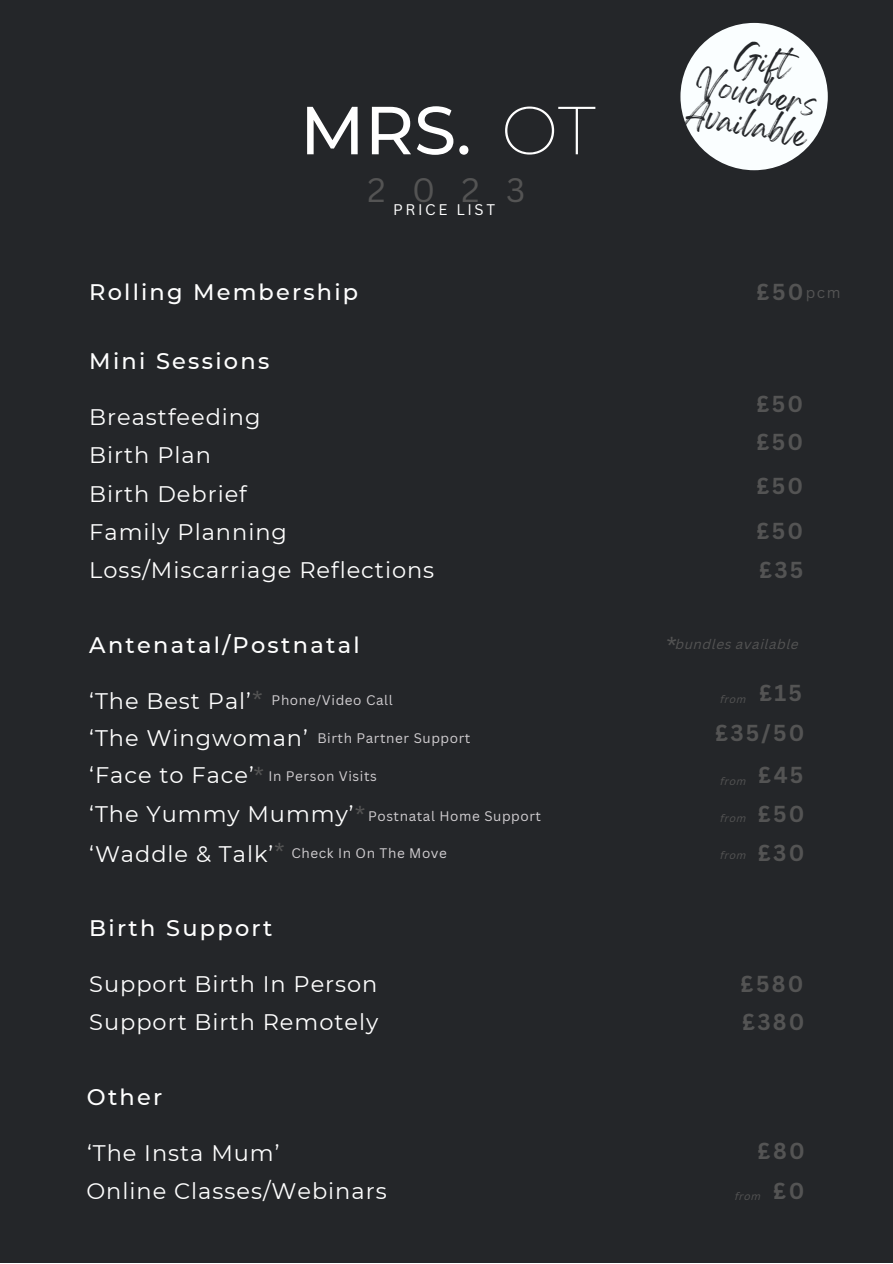
<style>
.page{position:relative;width:893px;height:1264px;background:#fff}
.page>*{position:absolute;margin:0;border:0;box-sizing:border-box;transform-origin:0 0}
.t1{font:500 67.8px "Montserrat";color:#fff}
.t2{font:33px "Canva Sans";color:#545454}
.t3{font:24px "Gellatio";color:#242629}
.t4{font:22.5px/38.2px "Montserrat";letter-spacing:.045em;color:#fff}
.t5{font:500 22.5px "Montserrat";letter-spacing:.1em;color:#fff}
.t6{font:700 22.5px/38.1px "Canva Sans";letter-spacing:.1em;color:#545454}
.t7{font:15px "Canva Sans";letter-spacing:.175em;color:#fff}
.t8{font:15px "Canva Sans";color:#545454}
.t9{font:13.5px "Canva Sans";letter-spacing:.045em;color:#d1ced1}
.t10{font:italic 13.5px "Canva Sans";letter-spacing:.045em;color:#545454}
.t11{font:italic 10.5px "Canva Sans";letter-spacing:.045em;color:#545454}
.s1{font-weight:200}
.s2{font-family:"Canva Sans";color:#545454}
.s3{font-style:normal;font-size:22.5px}
.s4{font-family:"Montserrat";font-size:22.5px;color:#fff}
.s5{font-size:22.5px;color:#545454}
.s6{font-weight:700;font-style:normal;font-size:22.5px}
</style>
<div class="page">
<div style="left:0;top:0;width:892px;height:1262px;background:#242629"></div>
<div style="left:680px;top:23px;width:147px;height:147px;background:#fafeff;border-radius:50%"></div>
<h1 class="t1" style="left:300px;top:89px;width:297px">MRS. <span class="s1">OT</span></h1>
<h2 class="t2" style="left:367px;top:167px;width:159px">2023</h2>
<p class="t5" style="left:89px;top:278px;width:270px">Rolling Membership</p>
<p class="t7" style="left:393px;top:199px;width:103px">PRICE LIST</p>
<p class="t5" style="left:89px;top:347px;width:181px">Mini Sessions</p>
<p class="t4" style="left:89px;top:398px;width:346px">Breastfeeding<br>Birth Plan<br>Birth Debrief<br>Family Planning<br>Loss/Miscarriage Reflections</p>
<p class="t5" style="left:89px;top:630px;width:272px">Antenatal/Postnatal</p>
<p class="t4" style="left:89px;top:681px;width:175px">‘The Best Pal’<span class="s2">*</span></p>
<p class="t9" style="left:271px;top:691px;width:123px">Phone/Video Call</p>
<p class="t9" style="left:317px;top:728px;width:155px">Birth Partner Support</p>
<p class="t4" style="left:89px;top:718px;width:220px">‘The Wingwoman’</p>
<p class="t3" style="left:736px;top:50px;width:56px;rotate:11deg">Gift</p>
<p class="t3" style="left:685px;top:107px;width:126px;rotate:11deg">Available</p>
<p class="t3" style="left:697px;top:76px;width:123px;rotate:11deg">Vouchers</p>
<p class="t6" style="left:756px;top:272px;width:48px">£50</p>
<p class="t8" style="left:805px;top:281px;width:36px">pcm</p>
<p class="t6" style="left:756px;top:384px;width:48px">£50 £50</p>
<p class="t6" style="left:756px;top:463px;width:48px;line-height:44.4px">£50 £50</p>
<p class="t6" style="left:759px;top:550px;width:46px">£35</p>
<p class="t10" style="left:666px;top:639px;width:134px"><span class="s3">*</span>bundles available</p>
<p class="t11" style="left:720px;top:695px;width:27px">from</p>
<p class="t6" style="left:759px;top:673px;width:44px">£15</p>
<p class="t6" style="left:715px;top:713px;width:91px">£35/50</p>
<p class="t9" style="left:89px;top:766px;width:289px"><span class="s4">‘Face to Face’</span><span class="s5">*</span> In Person Visits</p>
<p class="t11" style="left:720px;top:776px;width:85px">from <span class="s6">£45</span></p>
<p class="t9" style="left:89px;top:806px;width:453px"><span class="s4">‘The Yummy Mummy’</span><span class="s5">*</span> Postnatal Home Support</p>
<p class="t11" style="left:720px;top:814px;width:86px">from <span class="s6">£50</span></p>
<p class="t9" style="left:89px;top:844px;width:359px"><span class="s4">‘Waddle &amp; Talk’</span><span class="s5">*</span> Check In On The Move</p>
<p class="t11" style="left:720px;top:851px;width:86px">from <span class="s6">£30</span></p>
<p class="t5" style="left:89px;top:914px;width:185px">Birth Support</p>
<p class="t4" style="left:89px;top:965px;width:290px">Support Birth In Person<br>Support Birth Remotely</p>
<p class="t5" style="left:87px;top:1082px;width:77px">Other</p>
<p class="t4" style="left:86px;top:1133px;width:302px">‘The Insta Mum’<br>Online Classes/Webinars</p>
<p class="t6" style="left:740px;top:964px;width:65px">£580 £380</p>
<p class="t6" style="left:757px;top:1129px;width:49px;line-height:40.5px;text-align:right">£80 £0</p>
<p class="t11" style="left:734px;top:1191px;width:27px">from</p>
</div>
